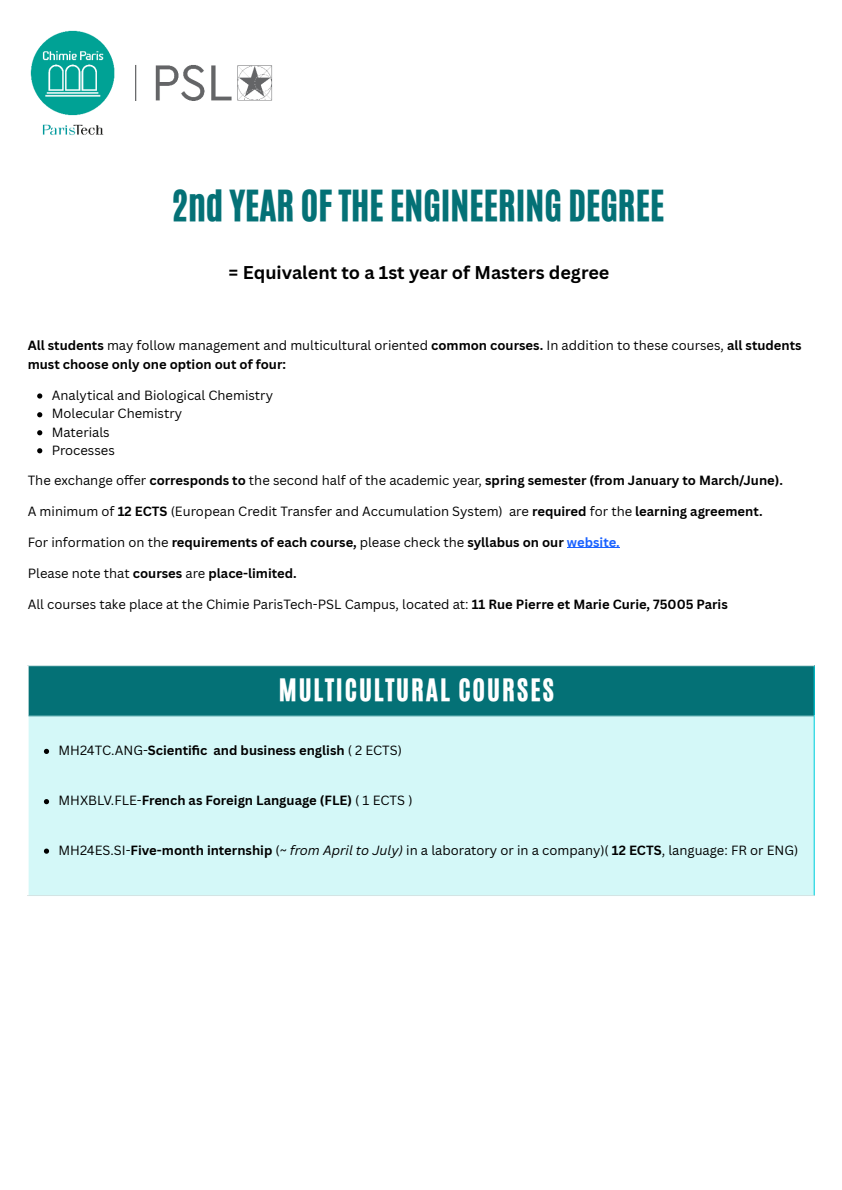
<style>
.page{position:relative;width:842px;height:1190px;background:#fff}
.page>*{position:absolute;margin:0;border:0;box-sizing:border-box;transform-origin:0 0}
.t1{font:36px "CA Generated";color:#047176}
.t2{font:26px "CA Generated";letter-spacing:.075em;color:#fff}
.t3{font:700 18px "Canva Sans";color:#000}
.t4{font:700 13px/19.5px "Canva Sans";color:#000}
.t5{font:13px/18.2px "Canva Sans";color:#000}
.s1{font-weight:400}
.s2{font-weight:700}
.s3{color:#1a62ff}
.s4{font-style:italic}
</style>
<div class="page">
<hr style="left:567px;top:547px;width:53px;height:1px;background:#1a62ff">
<img style="left:30px;top:30px;width:243px;height:106px">
<svg style="left:37px;top:393px;width:5px;height:6px"></svg>
<svg style="left:37px;top:412px;width:5px;height:5px"></svg>
<svg style="left:37px;top:430px;width:5px;height:5px"></svg>
<svg style="left:37px;top:448px;width:5px;height:5px"></svg>
<div style="left:28px;top:665px;width:786px;height:51px;background:#047176"></div>
<div style="left:28px;top:716px;width:786px;height:180px;background:#d4f8f8"></div>
<svg style="left:44px;top:749px;width:5px;height:5px"></svg>
<svg style="left:44px;top:799px;width:5px;height:5px"></svg>
<svg style="left:44px;top:849px;width:5px;height:5px"></svg>
<hr style="left:28px;top:666px;width:1px;height:229px;background:#fff">
<hr style="left:814px;top:666px;width:1px;height:229px;background:#00d0dd">
<hr style="left:28px;top:665px;width:786px;height:1px;background:#f6ffff">
<hr style="left:28px;top:895px;width:786px;height:1px;background:#f6ffff">
<h1 class="t1" style="left:171px;top:178px;width:494px">2nd YEAR OF THE ENGINEERING DEGREE</h1>
<h3 class="t3" style="left:229px;top:262px;width:382px">= Equivalent to a 1st year of Masters degree</h3>
<p class="t4" style="left:28px;top:335px;width:775px">All students <span class="s1">may follow management and multicultural oriented</span> common courses. <span class="s1">In addition to these courses,</span> all students must choose only one option out of four:</p>
<p class="t5" style="left:52px;top:386px;width:223px">Analytical and Biological Chemistry<br>Molecular Chemistry<br>Materials<br>Processes</p>
<p class="t4" style="left:28px;top:470px;width:757px"><span class="s1">The exchange offer</span> corresponds to <span class="s1">the second half of the academic year,</span> spring semester (from January to March/June).</p>
<p class="t5" style="left:28px;top:502px;width:736px">A minimum of <span class="s2">12 ECTS</span> (European Credit Transfer and Accumulation System) are <span class="s2">required</span> for the <span class="s2">learning agreement.</span></p>
<p class="t4" style="left:28px;top:532px;width:593px"><span class="s1">For information on the</span> requirements of each course, <span class="s1">please check the</span> syllabus on our <span class="s3">website.</span></p>
<p class="t4" style="left:28px;top:563px;width:271px"><span class="s1">Please note that</span> courses <span class="s1">are</span> place-limited.</p>
<p class="t5" style="left:28px;top:595px;width:702px">All courses take place at the Chimie ParisTech-PSL Campus, located at: <span class="s2">11 Rue Pierre et Marie Curie, 75005 Paris</span></p>
<h2 class="t2" style="left:279px;top:670px;width:277px">MULTICULTURAL COURSES</h2>
<p class="t4" style="left:58px;top:741px;width:345px"><span class="s1">MH24TC.ANG-</span>Scientific and business english <span class="s1">( 2 ECTS)</span></p>
<p class="t4" style="left:58px;top:790px;width:356px"><span class="s1">MHXBLV.FLE-</span>French as Foreign Language (FLE) <span class="s1">( 1 ECTS )</span></p>
<p class="t5" style="left:58px;top:841px;width:741px">MH24ES.SI-<span class="s2">Five-month internship</span> (<span class="s4">~ from April to July)</span> in a laboratory or in a company)( <span class="s2">12 ECTS</span>, language: FR or ENG)</p>
</div>
